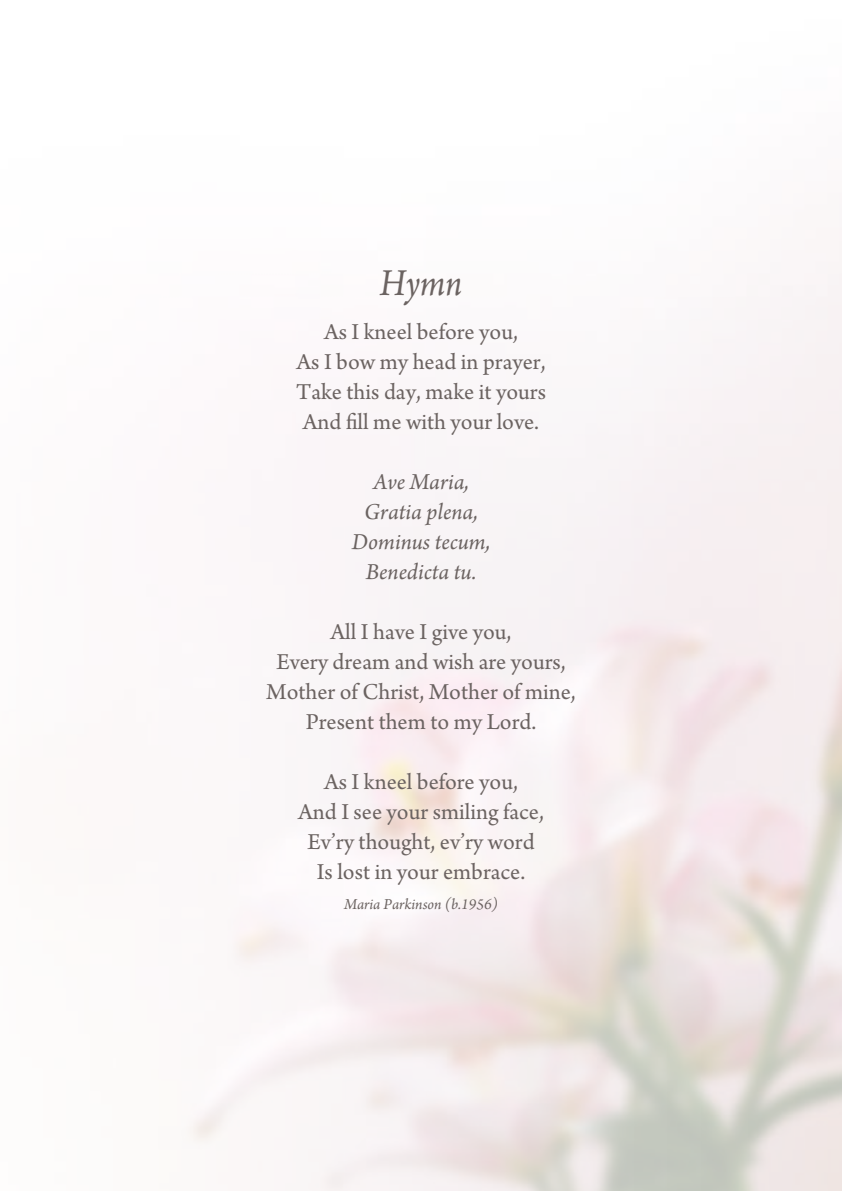
<style>
.page{position:relative;width:842px;height:1191px;background:#fff}
.page>*{position:absolute;margin:0;border:0;box-sizing:border-box;transform-origin:0 0}
.t1{font:italic 40px "Arno Pro";color:#6b6361;scale:.9 1}
.t2{font:24px/30px "Arno Pro";color:#6b6361;text-align:center}
.t3{font:italic 24px/30px "Arno Pro";color:#6b6361;text-align:center}
.t4{font:italic 16px "Arno Pro";color:#6b6361}
</style>
<div class="page">
<h1 class="t1" style="left:380px;top:260px;width:93px">Hymn</h1>
<p class="t2" style="left:296px;top:318px;width:251px">As I kneel before you,<br>As I bow my head in prayer,<br>Take this day, make it yours<br>And fill me with your love.</p>
<p class="t3" style="left:352px;top:468px;width:140px">Ave Maria,<br>Gratia plena,<br>Dominus tecum,<br>Benedicta tu.</p>
<p class="t2" style="left:266px;top:618px;width:311px">All I have I give you,<br>Every dream and wish are yours,<br>Mother of Christ, Mother of mine,<br>Present them to my Lord.</p>
<p class="t2" style="left:298px;top:768px;width:247px">As I kneel before you,<br>And I see your smiling face,<br>Ev’ry thought, ev’ry word<br>Is lost in your embrace.</p>
<p class="t4" style="left:344px;top:895px;width:155px">Maria Parkinson (b.1956)</p>
</div>
